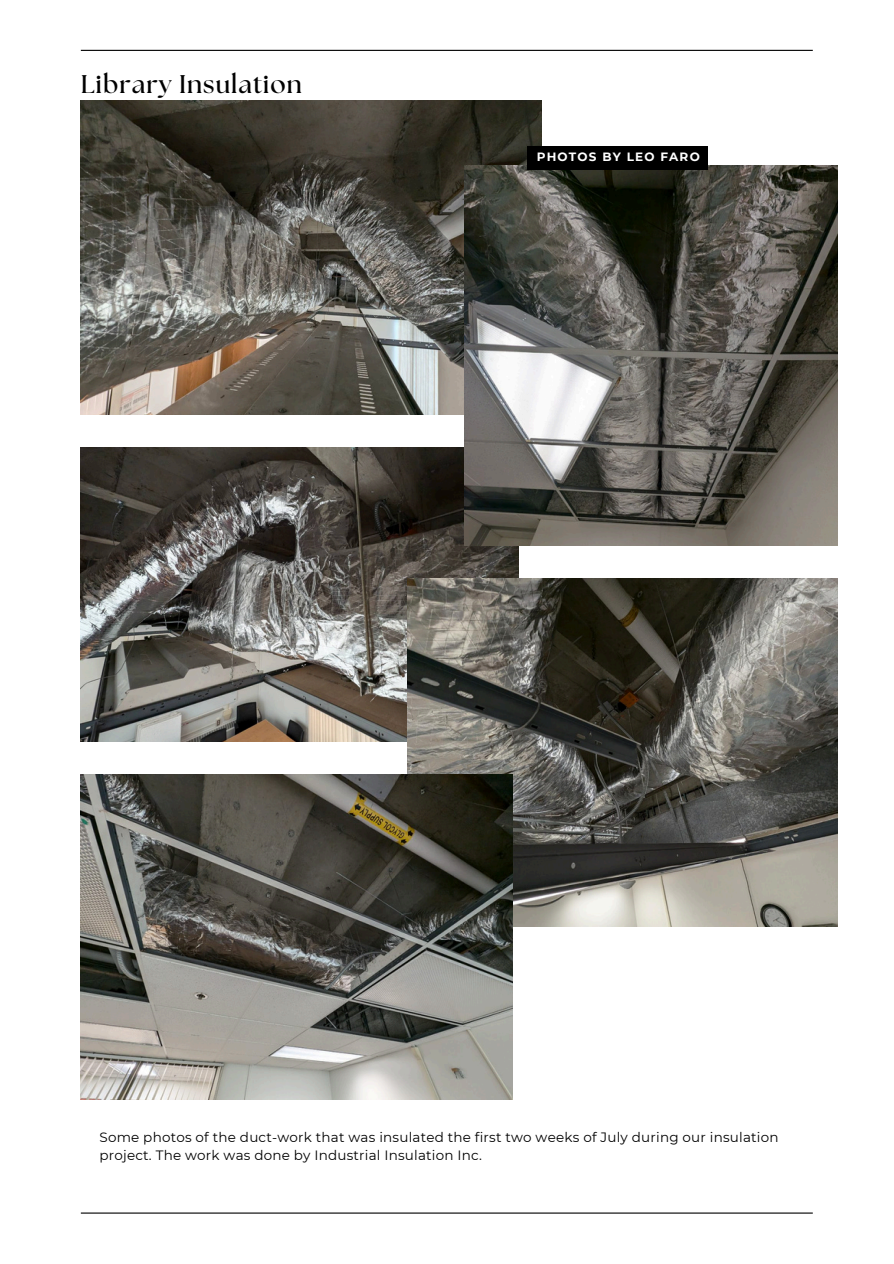
<style>
.page{position:relative;width:894px;height:1264px;background:#fff}
.page>*{position:absolute;margin:0;border:0;box-sizing:border-box;transform-origin:0 0}
.t1{font:700 25.5px "The Seasons";letter-spacing:.04em;color:#000}
.t2{font:13.5px/18px "Montserrat";letter-spacing:.015em;color:#000}
.t3{font:700 12px "Montserrat";letter-spacing:.1em;color:#fff}
</style>
<div class="page">
<hr style="left:81px;top:50px;width:731px;height:1px;background:#000">
<hr style="left:81px;top:1212px;width:731px;height:1px;background:#000">
<img style="left:81px;top:101px;width:460px;height:313px">
<img style="left:81px;top:447px;width:437px;height:294px">
<img style="left:464px;top:165px;width:373px;height:380px">
<img style="left:407px;top:578px;width:430px;height:348px">
<img style="left:81px;top:774px;width:431px;height:325px">
<div style="left:527px;top:146px;width:180px;height:23px;background:#000"></div>
<p class="t1" style="left:81px;top:73px;width:222px">Library Insulation</p>
<p class="t3" style="left:536px;top:150px;width:164px">PHOTOS BY LEO FARO</p>
<h1 class="t2" style="left:99px;top:1127px;width:680px">Some photos of the duct-work that was insulated the first two weeks of July during our insulation project. The work was done by Industrial Insulation Inc.</h1>
</div>
